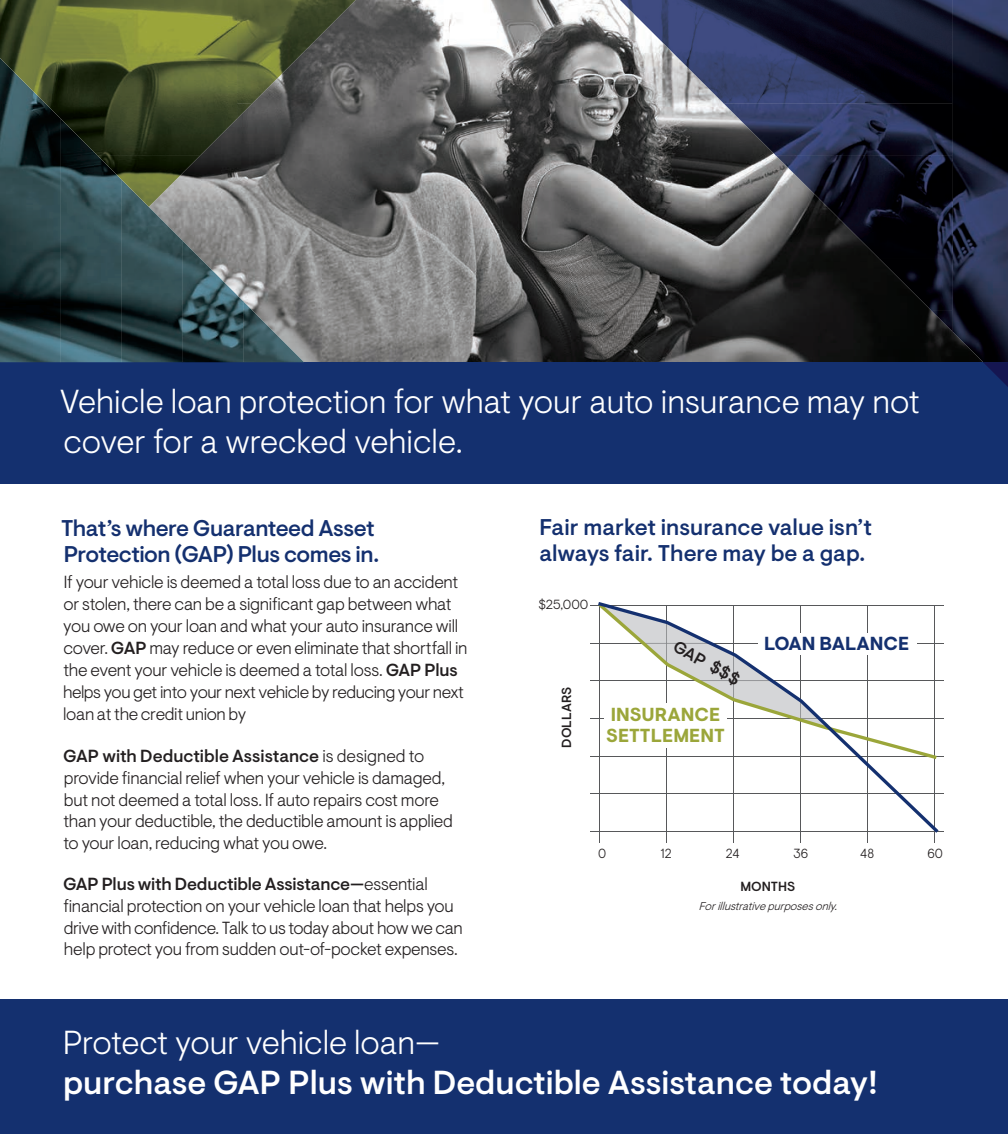
<style>
.page{position:relative;width:1008px;height:1134px;background:#fff}
.page>*{position:absolute;margin:0;border:0;box-sizing:border-box;transform-origin:0 0}
.t1{font:300 33.25px/39.9px "Visuelt";color:#fff}
.t2{font:500 33.25px "Visuelt";color:#fff}
.t3{font:500 22.75px/26.2px "Visuelt";letter-spacing:-.015em;color:#14306f}
.t4{font:700 18.9px/20.8px "Visuelt";color:#9ba63a}
.t5{font:700 18.9px "Visuelt";color:#14306f}
.t6{font:300 17.5px/21.9px "Visuelt";letter-spacing:-.015em;color:#231f20}
.t7{font:300 17.32px/21.9px "Visuelt";letter-spacing:-.03em;color:#231f20}
.t8{font:500 16.97px "Visuelt";color:#231f20}
.t9{font:500 13.12px "Visuelt";color:#231f20}
.t10{font:300 13.12px "Visuelt";letter-spacing:.005em;color:#231f20;scale:.95 1}
.t11{font:300 13.12px "Visuelt";letter-spacing:.005em;color:#231f20}
.t12{font:italic 300 11.38px "Visuelt";color:#231f20}
.s1{font-weight:500}
</style>
<div class="page">
<img style="left:183px;top:0;width:769px;height:362px">
<hr style="left:591px;top:605px;width:353px;height:1px;background:#57585a">
<hr style="left:599px;top:605px;width:1px;height:238px;background:#57585a">
<hr style="left:666px;top:605px;width:1px;height:238px;background:#57585a">
<hr style="left:733px;top:605px;width:1px;height:238px;background:#57585a">
<hr style="left:801px;top:605px;width:1px;height:238px;background:#57585a">
<hr style="left:868px;top:605px;width:1px;height:238px;background:#57585a">
<hr style="left:935px;top:605px;width:1px;height:238px;background:#57585a">
<hr style="left:591px;top:643px;width:353px;height:1px;background:#57585a">
<hr style="left:591px;top:681px;width:353px;height:1px;background:#57585a">
<hr style="left:591px;top:718px;width:353px;height:1px;background:#57585a">
<hr style="left:591px;top:756px;width:353px;height:1px;background:#57585a">
<hr style="left:591px;top:794px;width:353px;height:1px;background:#57585a">
<hr style="left:591px;top:831px;width:353px;height:1px;background:#57585a">
<svg style="left:598px;top:602px;width:341px;height:231px"></svg>
<div style="left:759px;top:633px;width:158px;height:21px;background:#fff"></div>
<div style="left:605px;top:704px;width:122px;height:44px;background:#fff"></div>
<div style="left:0;top:999px;width:1008px;height:135px;background:#14306f"></div>
<div style="left:0;top:362px;width:1008px;height:122px;background:#14306f"></div>
<img style="left:620px;top:0;width:332px;height:104px">
<img style="left:952px;top:0;width:56px;height:362px">
<img style="left:724px;top:103px;width:229px;height:52px">
<img style="left:775px;top:155px;width:178px;height:52px">
<img style="left:827px;top:207px;width:126px;height:52px">
<img style="left:879px;top:259px;width:74px;height:52px">
<img style="left:931px;top:311px;width:22px;height:21px">
<svg style="left:983px;top:362px;width:25px;height:25px"></svg>
<img style="left:0;top:155px;width:60px;height:207px">
<img style="left:60px;top:155px;width:61px;height:207px">
<img style="left:121px;top:207px;width:62px;height:155px">
<img style="left:182px;top:240px;width:62px;height:122px">
<img style="left:243px;top:301px;width:61px;height:61px">
<img style="left:0;top:0;width:237px;height:155px">
<img style="left:237px;top:0;width:119px;height:104px">
<img style="left:237px;top:103px;width:15px;height:16px">
<img style="left:97px;top:155px;width:104px;height:52px">
<h1 class="t1" style="left:60px;top:382px;width:861px">Vehicle loan protection for what your auto insurance may not cover for a wrecked vehicle.</h1>
<h2 class="t3" style="left:61px;top:516px;width:320px">That’s where Guaranteed Asset<br>Protection (GAP) Plus comes in.</h2>
<p class="t6" style="left:63px;top:572px;width:406px">If your vehicle is deemed a total loss due to an accident or stolen, there can be a significant gap between what you owe on your loan and what your auto insurance will cover. <span class="s1">GAP</span> may reduce or even eliminate that shortfall in the event your vehicle is deemed a total loss. <span class="s1">GAP Plus</span></p>
<p class="t7" style="left:63px;top:681px;width:402px">helps you get into your next vehicle by reducing your next loan at the credit union by</p>
<p class="t6" style="left:63px;top:745px;width:391px"><span class="s1">GAP with Deductible Assistance</span> is designed to provide financial relief when your vehicle is damaged, but not deemed a total loss. If auto repairs cost more than your deductible, the deductible amount is applied to your loan, reducing what you owe.</p>
<p class="t6" style="left:63px;top:873px;width:401px"><span class="s1">GAP Plus with Deductible Assistance—</span>essential financial protection on your vehicle loan that helps you drive with confidence. Talk to us today about how we can help protect you from sudden out-of-pocket expenses.</p>
<h2 class="t3" style="left:539px;top:515px;width:334px">Fair market insurance value isn’t always fair. There may be a gap.</h2>
<p class="t11" style="left:539px;top:597px;width:51px">$25,000</p>
<p class="t9" style="left:559px;top:748px;width:62px;rotate:-90deg">DOLLARS</p>
<p class="t8" style="left:679px;top:636px;width:75px;rotate:29deg">GAP $$$</p>
<p class="t5" style="left:764px;top:632px;width:147px">LOAN BALANCE</p>
<p class="t4" style="left:606px;top:705px;width:120px">INSURANCE<br>SETTLEMENT</p>
<p class="t10" style="left:598px;top:846px;width:10px">0</p>
<p class="t10" style="left:661px;top:846px;width:13px">12</p>
<p class="t10" style="left:726px;top:846px;width:16px">24</p>
<p class="t10" style="left:793px;top:846px;width:17px">36</p>
<p class="t10" style="left:860px;top:846px;width:16px">48</p>
<p class="t10" style="left:927px;top:846px;width:18px">60</p>
<p class="t9" style="left:740px;top:878px;width:57px">MONTHS</p>
<p class="t12" style="left:699px;top:900px;width:143px">Forillustrativepurposesonly.</p>
<h1 class="t1" style="left:63px;top:1023px;width:378px">Protect your vehicle loan—</h1>
<h1 class="t2" style="left:63px;top:1063px;width:817px">purchase GAP Plus with Deductible Assistance today!</h1>
</div>
